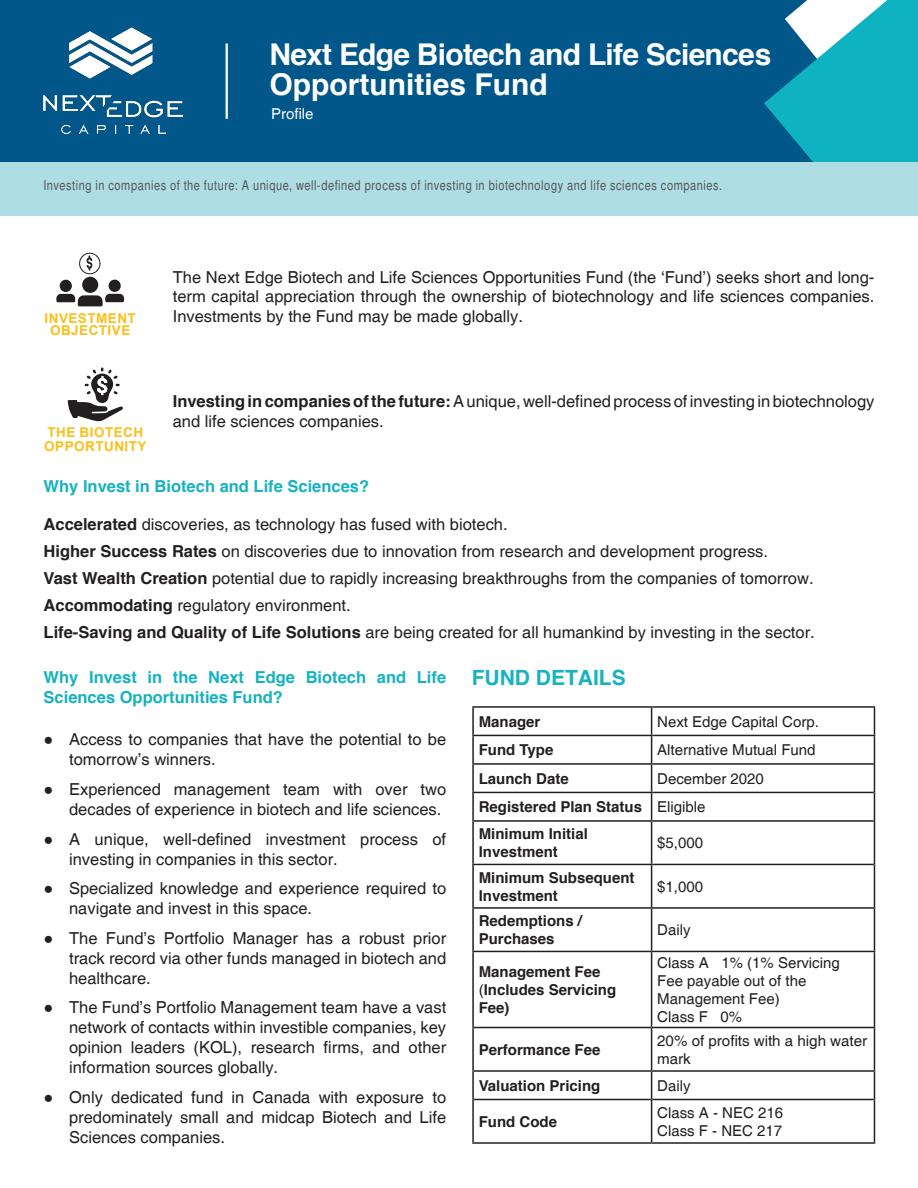
<style>
.page{position:relative;width:918px;height:1188px;background:#fff}
.page>*{position:absolute;margin:0;border:0;box-sizing:border-box;transform-origin:0 0}
.t1{font:700 30px/30px "Helvetica";letter-spacing:-.025em;color:#fff}
.t2{font:700 21px "Helvetica";color:#18b2c1}
.t3{font:16.5px/20px "Helvetica";color:#231f20;text-align:justify}
.t4{font:700 16.5px/19.6px "Helvetica";color:#15b2c1}
.t5{font:15px/18px "Helvetica";color:#231f20}
.t6{font:700 15px/17.7px "Helvetica";color:#231f20}
.t7{font:15px "Helvetica";color:#fcfcfc}
.t8{font:condensed 13.5px "Helvetica";letter-spacing:.04em;color:#535355}
.t9{font:700 13.5px "Arial";letter-spacing:.035em;color:#fbbf17}
.s1{font-weight:700}
.s2{font-family:"Arial"}
.s3{font-weight:400}
</style>
<div class="page">
<div style="left:108px;top:280px;width:13px;height:12px;background:#231f20;border-radius:50%"></div>
<div style="left:82px;top:277px;width:16px;height:16px;background:#231f20;border-radius:50%"></div>
<svg style="left:79px;top:253px;width:22px;height:21px"></svg>
<svg style="left:56px;top:294px;width:68px;height:12px"></svg>
<div style="left:60px;top:280px;width:12px;height:12px;background:#231f20;border-radius:50%"></div>
<svg style="left:68px;top:367px;width:55px;height:54px"></svg>
<div style="left:0;top:0;width:918px;height:162px;background:#01578a"></div>
<svg style="left:764px;top:0;width:154px;height:162px"></svg>
<div style="left:0;top:162px;width:918px;height:54px;background:#aedee4"></div>
<img style="left:43px;top:27px;width:139px;height:107px">
<hr style="left:226px;top:44px;width:2px;height:75px;background:#fff">
<hr style="left:474px;top:1099px;width:177px;height:1px;background:#231f20">
<hr style="left:652px;top:1099px;width:222px;height:1px;background:#231f20">
<hr style="left:652px;top:706px;width:223px;height:2px;background:#231f20">
<hr style="left:652px;top:820px;width:222px;height:2px;background:#231f20">
<hr style="left:652px;top:864px;width:222px;height:1px;background:#231f20">
<hr style="left:472px;top:907px;width:180px;height:2px;background:#231f20">
<hr style="left:652px;top:907px;width:223px;height:2px;background:#231f20">
<hr style="left:652px;top:951px;width:223px;height:1px;background:#231f20">
<hr style="left:472px;top:1027px;width:180px;height:1px;background:#231f20">
<hr style="left:652px;top:1027px;width:223px;height:1px;background:#231f20">
<hr style="left:652px;top:1070px;width:223px;height:2px;background:#231f20">
<hr style="left:472px;top:706px;width:180px;height:2px;background:#231f20">
<hr style="left:472px;top:708px;width:2px;height:27px;background:#231f20">
<hr style="left:472px;top:735px;width:180px;height:1px;background:#231f20">
<hr style="left:472px;top:763px;width:180px;height:2px;background:#231f20">
<hr style="left:472px;top:792px;width:180px;height:1px;background:#231f20">
<hr style="left:472px;top:820px;width:180px;height:2px;background:#231f20">
<hr style="left:651px;top:822px;width:1px;height:42px;background:#231f20">
<hr style="left:472px;top:864px;width:180px;height:1px;background:#231f20">
<hr style="left:651px;top:865px;width:1px;height:42px;background:#231f20">
<hr style="left:651px;top:909px;width:1px;height:42px;background:#231f20">
<hr style="left:472px;top:951px;width:180px;height:1px;background:#231f20">
<hr style="left:651px;top:952px;width:1px;height:75px;background:#231f20">
<hr style="left:651px;top:1028px;width:1px;height:42px;background:#231f20">
<hr style="left:472px;top:736px;width:2px;height:27px;background:#231f20">
<hr style="left:472px;top:765px;width:2px;height:27px;background:#231f20">
<hr style="left:472px;top:793px;width:2px;height:27px;background:#231f20">
<svg style="left:473px;top:707px;width:402px;height:114px"></svg>
<hr style="left:472px;top:822px;width:2px;height:42px;background:#231f20">
<hr style="left:874px;top:821px;width:1px;height:43px;background:#231f20">
<hr style="left:472px;top:865px;width:2px;height:42px;background:#231f20">
<hr style="left:874px;top:864px;width:1px;height:43px;background:#231f20">
<hr style="left:472px;top:909px;width:2px;height:42px;background:#231f20">
<hr style="left:874px;top:909px;width:1px;height:42px;background:#231f20">
<hr style="left:472px;top:952px;width:2px;height:75px;background:#231f20">
<hr style="left:874px;top:952px;width:1px;height:75px;background:#231f20">
<hr style="left:472px;top:1028px;width:2px;height:42px;background:#231f20">
<hr style="left:874px;top:1028px;width:1px;height:42px;background:#231f20">
<svg style="left:874px;top:1072px;width:1px;height:28px"></svg>
<hr style="left:874px;top:1100px;width:1px;height:42px;background:#231f20">
<hr style="left:652px;top:1142px;width:223px;height:2px;background:#231f20">
<hr style="left:472px;top:1070px;width:180px;height:2px;background:#231f20">
<hr style="left:472px;top:1072px;width:2px;height:28px;background:#231f20">
<svg style="left:651px;top:1072px;width:1px;height:28px"></svg>
<hr style="left:472px;top:1100px;width:2px;height:42px;background:#231f20">
<hr style="left:651px;top:1100px;width:1px;height:42px;background:#231f20">
<hr style="left:472px;top:1142px;width:180px;height:2px;background:#231f20">
<p class="t1" style="left:269px;top:40px;width:504px">Next Edge Biotech and Life Sciences<br>Opportunities Fund</p>
<p class="t7" style="left:271px;top:105px;width:44px">Profile</p>
<p class="t8" style="left:44px;top:177px;width:680px">Investing in companies of the future: A unique, well-defined process of investing in biotechnology and life sciences companies.</p>
<p class="t9" style="left:45px;top:309px;width:93px">INVESTMENT</p>
<p class="t9" style="left:50px;top:320px;width:82px">OBJECTIVE</p>
<p class="t9" style="left:47px;top:423px;width:97px">THE BIOTECH</p>
<p class="t9" style="left:44px;top:437px;width:104px">OPPORTUNITY</p>
<p class="t3" style="left:173px;top:268px;width:703px;line-height:19.5px">The Next Edge Biotech and Life Sciences Opportunities Fund (the ‘Fund’) seeks short and long&shy;term capital appreciation through the ownership of biotechnology and life sciences companies.<br>Investments by the Fund may be made globally.</p>
<p class="t3" style="left:173px;top:392px;width:703px;line-height:19.5px"><span class="s1">Investing in companies of the future:</span> A unique, well-defined process of investing in biotechnology and life sciences companies.</p>
<p class="t4" style="left:44px;top:477px;width:327px">Why Invest in Biotech and Life Sciences?</p>
<p class="t3" style="left:44px;top:515px;width:466px"><span class="s1">Accelerated</span> discoveries, as technology has fused with biotech.</p>
<p class="t3" style="left:44px;top:542px;width:726px"><span class="s1">Higher Success Rates</span> on discoveries due to innovation from research and development progress.</p>
<p class="t3" style="left:44px;top:569px;width:772px"><span class="s1">Vast Wealth Creation</span> potential due to rapidly increasing breakthroughs from the companies of tomorrow.</p>
<p class="t3" style="left:44px;top:596px;width:309px"><span class="s1">Accommodating</span> regulatory environment.</p>
<p class="t3" style="left:44px;top:623px;width:773px"><span class="s1">Life-Saving and Quality of Life Solutions</span> are being created for all humankind by investing in the sector.</p>
<p class="t2" style="left:472px;top:661px;width:155px">FUND DETAILS</p>
<p class="t6" style="left:479px;top:713px;width:63px">Manager</p>
<p class="t5" style="left:657px;top:713px;width:163px">Next Edge Capital Corp.</p>
<p class="t6" style="left:479px;top:741px;width:76px">Fund Type</p>
<p class="t5" style="left:657px;top:742px;width:160px">Alternative Mutual Fund</p>
<p class="t6" style="left:479px;top:770px;width:92px">Launch Date</p>
<p class="t5" style="left:657px;top:770px;width:108px">December 2020</p>
<p class="t6" style="left:479px;top:798px;width:165px">Registered Plan Status</p>
<p class="t5" style="left:657px;top:799px;width:50px">Eligible</p>
<p class="t6" style="left:479px;top:825px;width:111px">Minimum Initial</p>
<p class="t6" style="left:479px;top:843px;width:81px">Investment</p>
<p class="t4" style="left:44px;top:668px;width:404px">Why Invest in the Next Edge Biotech and Life<br>Sciences Opportunities Fund?</p>
<p class="t3" style="left:69px;top:730px;width:379px;text-indent:-26px"><span class="s2">●</span> Access to companies that have the potential to be tomorrow’s winners.</p>
<p class="t3" style="left:44px;top:780px;width:404px;text-align:right"><span class="s2">●</span> Experienced management team with over two decades of experience in biotech and life sciences.</p>
<p class="t3" style="left:69px;top:829px;width:379px;text-indent:-26px"><span class="s2">●</span> A unique, well-defined investment process of investing in companies in this sector.</p>
<p class="t3" style="left:69px;top:879px;width:379px;text-indent:-26px"><span class="s2">●</span> Specialized knowledge and experience required to navigate and invest in this space.</p>
<p class="t3" style="left:69px;top:929px;width:379px;text-indent:-26px"><span class="s2">●</span> The Fund’s Portfolio Manager has a robust prior track record via other funds managed in biotech and healthcare.</p>
<p class="t3" style="left:69px;top:998px;width:379px;text-indent:-26px"><span class="s2">●</span> The Fund’s Portfolio Management team have a vast network of contacts within investible companies, key opinion leaders (KOL), research firms, and other information sources globally.</p>
<p class="t3" style="left:69px;top:1088px;width:379px;text-indent:-26px"><span class="s2">●</span> Only dedicated fund in Canada with exposure to predominately small and midcap Biotech and Life Sciences companies.</p>
<p class="t5" style="left:657px;top:835px;width:47px">$5,000</p>
<p class="t6" style="left:479px;top:869px;width:157px">Minimum Subsequent<br>Investment</p>
<p class="t5" style="left:657px;top:878px;width:47px">$1,000</p>
<p class="t6" style="left:479px;top:912px;width:105px">Redemptions /</p>
<p class="t6" style="left:479px;top:930px;width:77px">Purchases</p>
<p class="t5" style="left:657px;top:922px;width:35px">Daily</p>
<p class="t6" style="left:479px;top:964px;width:139px">Management Fee <span class="s3">(</span>Includes Servicing<br>Fee)</p>
<p class="t5" style="left:657px;top:954px;width:184px">Class A 1% (1% Servicing<br>Fee payable out of the<br>Management Fee)</p>
<p class="t5" style="left:657px;top:1008px;width:87px">Class F 0%</p>
<p class="t6" style="left:479px;top:1041px;width:123px">Performance Fee</p>
<p class="t5" style="left:657px;top:1032px;width:212px">20% of profits with a high water mark</p>
<p class="t6" style="left:479px;top:1077px;width:123px">Valuation Pricing</p>
<p class="t5" style="left:657px;top:1077px;width:35px">Daily</p>
<p class="t6" style="left:479px;top:1113px;width:80px">Fund Code</p>
<p class="t5" style="left:657px;top:1104px;width:127px">Class A - NEC 216</p>
<p class="t5" style="left:657px;top:1122px;width:127px">Class F - NEC 217</p>
</div>
